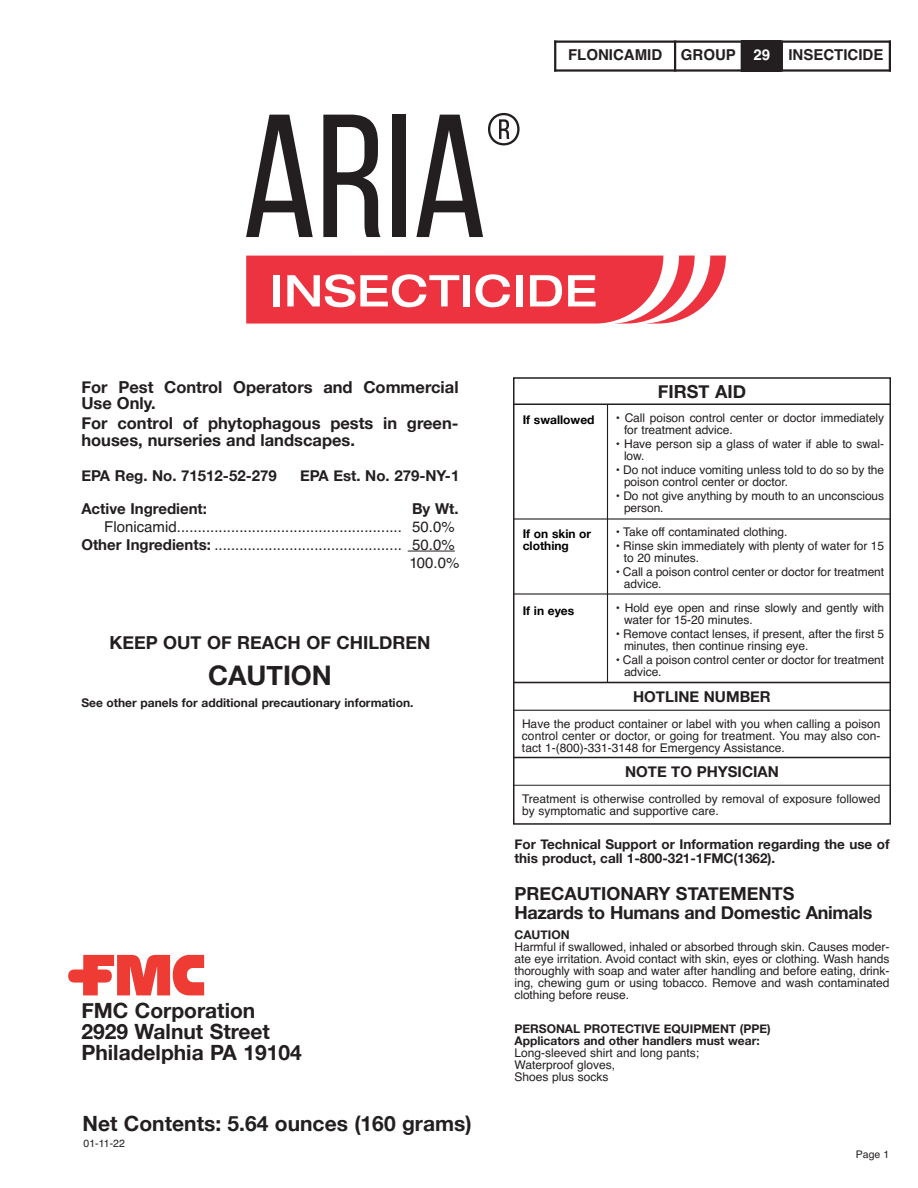
<style>
.page{position:relative;width:918px;height:1188px;background:#fff}
.page>*{position:absolute;margin:0;border:0;box-sizing:border-box;transform-origin:0 0}
.t1{font:700 27px "Helvetica Neue";color:#231f20}
.t2{font:700 21px/21px "Helvetica Neue";color:#231f20}
.t3{font:700 18px/18.6px "Helvetica Neue";color:#231f20}
.t4{font:700 16.5px/16.5px "Helvetica Neue";color:#231f20}
.t5{font:15px "Helvetica";color:#231f20}
.t6{font:700 15px "Helvetica Neue";color:#231f20}
.t7{font:700 15px "Helvetica";color:#231f20}
.t8{font:700 13.5px/14.1px "Helvetica Neue";color:#231f20}
.t9{font:12px/12px "Helvetica";letter-spacing:-.005em;color:#231f20}
.t10{font:700 12px/12px "Helvetica Neue";color:#231f20}
.t11{font:700 12px/12px "Helvetica Neue";color:#000}
.t12{font:10.5px "Helvetica";color:#231f20}
.s1{color:#fff}
.s2{font-family:"Helvetica Neue";font-weight:700}
</style>
<div class="page">
<hr style="left:408px;top:551px;width:47px;height:1px;background:#231f20">
<div style="left:513px;top:377px;width:378px;height:448px;border:2px solid #231f20"></div>
<hr style="left:513px;top:404px;width:378px;height:1px;background:#231f20">
<hr style="left:607px;top:404px;width:1px;height:278px;background:#231f20">
<hr style="left:513px;top:518px;width:378px;height:2px;background:#231f20">
<hr style="left:513px;top:593px;width:378px;height:2px;background:#231f20">
<hr style="left:513px;top:682px;width:378px;height:1px;background:#231f20">
<hr style="left:513px;top:710px;width:378px;height:1px;background:#231f20">
<hr style="left:513px;top:757px;width:378px;height:1px;background:#231f20">
<hr style="left:513px;top:785px;width:378px;height:1px;background:#231f20">
<svg style="left:246px;top:115px;width:67px;height:122px"></svg>
<svg style="left:323px;top:115px;width:58px;height:122px"></svg>
<div style="left:392px;top:115px;width:14px;height:122px;background:#231f20"></div>
<svg style="left:416px;top:113px;width:104px;height:124px"></svg>
<svg style="left:246px;top:256px;width:480px;height:68px"></svg>
<div style="left:742px;top:40px;width:40px;height:32px;background:#231f20"></div>
<hr style="left:554px;top:40px;width:2px;height:32px;background:#231f20">
<hr style="left:674px;top:40px;width:2px;height:32px;background:#231f20">
<hr style="left:741px;top:40px;width:2px;height:32px;background:#231f20">
<hr style="left:781px;top:40px;width:2px;height:32px;background:#231f20">
<hr style="left:889px;top:40px;width:2px;height:32px;background:#231f20">
<hr style="left:554px;top:40px;width:337px;height:3px;background:#231f20">
<hr style="left:554px;top:69px;width:337px;height:3px;background:#231f20">
<svg style="left:68px;top:955px;width:136px;height:40px"></svg>
<p class="t7" style="left:568px;top:46px;width:317px">FLONICAMID GROUP <span class="s1">29</span> INSECTICIDE</p>
<h3 class="t4" style="left:81px;top:378px;width:379px">For Pest Control Operators and Commercial<br>Use Only.</h3>
<h3 class="t4" style="left:81px;top:415px;width:379px">For control of phytophagous pests in green&shy;houses, nurseries and landscapes.</h3>
<p class="t6" style="left:81px;top:466px;width:197px">EPA Reg. No. 71512-52-279</p>
<p class="t6" style="left:300px;top:466px;width:161px">EPA Est. No. 279-NY-1</p>
<p class="t6" style="left:81px;top:499px;width:127px">Active Ingredient:</p>
<p class="t6" style="left:412px;top:499px;width:48px">By Wt.</p>
<p class="t5" style="left:104px;top:518px;width:352px">Flonicamid...................................................... 50.0%</p>
<p class="t5" style="left:81px;top:536px;width:375px"><span class="s2">Other Ingredients:</span> ............................................. 50.0%</p>
<p class="t5" style="left:409px;top:554px;width:52px">100.0%</p>
<h3 class="t3" style="left:109px;top:633px;width:323px">KEEP OUT OF REACH OF CHILDREN</h3>
<h1 class="t1" style="left:208px;top:658px;width:125px">CAUTION</h1>
<p class="t10" style="left:81px;top:697px;width:334px">See other panels for additional precautionary information.</p>
<h2 class="t2" style="left:81px;top:1000px;width:222px">FMC Corporation<br>2929 Walnut Street<br>Philadelphia PA 19104</h2>
<h2 class="t2" style="left:82px;top:1113px;width:391px">Net Contents: 5.64 ounces (160 grams)</h2>
<p class="t12" style="left:84px;top:1137px;width:43px">01-11-22</p>
<p class="t11" style="left:523px;top:414px;width:73px">If swallowed</p>
<p class="t11" style="left:523px;top:528px;width:70px">If on skin or clothing</p>
<p class="t11" style="left:523px;top:604px;width:53px">If in eyes</p>
<h3 class="t3" style="left:658px;top:382px;width:90px">FIRST AID</h3>
<p class="t9" style="left:624px;top:411px;width:262px;text-indent:-8px">• Call poison control center or doctor immediately for treatment advice.</p>
<p class="t9" style="left:624px;top:438px;width:262px;text-indent:-8px">• Have person sip a glass of water if able to swal&shy;low.</p>
<p class="t9" style="left:624px;top:464px;width:262px;text-indent:-8px">• Do not induce vomiting unless told to do so by the poison control center or doctor.</p>
<p class="t9" style="left:624px;top:490px;width:262px;text-indent:-8px">• Do not give anything by mouth to an unconscious person.</p>
<p class="t9" style="left:616px;top:525px;width:173px">• Take off contaminated clothing.</p>
<p class="t9" style="left:624px;top:540px;width:262px;text-indent:-8px">• Rinse skin immediately with plenty of water for 15 to 20 minutes.</p>
<p class="t9" style="left:624px;top:566px;width:262px;text-indent:-8px">• Call a poison control center or doctor for treatment advice.</p>
<p class="t9" style="left:624px;top:602px;width:262px;text-indent:-8px">• Hold eye open and rinse slowly and gently with water for 15-20 minutes.</p>
<p class="t9" style="left:624px;top:628px;width:262px;text-indent:-8px">• Remove contact lenses, if present, after the first 5 minutes, then continue rinsing eye.</p>
<p class="t9" style="left:624px;top:654px;width:262px;text-indent:-8px">• Call a poison control center or doctor for treatment advice.</p>
<p class="t6" style="left:633px;top:687px;width:139px">HOTLINE NUMBER</p>
<p class="t9" style="left:522px;top:717px;width:360px;text-align:justify">Have the product container or label with you when calling a poison control center or doctor, or going for treatment. You may also con&shy;tact 1-(800)-331-3148 for Emergency Assistance.</p>
<p class="t9" style="left:522px;top:792px;width:360px">Treatment is otherwise controlled by removal of exposure followed by symptomatic and supportive care.</p>
<p class="t8" style="left:514px;top:837px;width:376px">For Technical Support or Information regarding the use of this product, call 1-800-321-1FMC(1362).</p>
<h3 class="t3" style="left:514px;top:884px;width:359px">PRECAUTIONARY STATEMENTS<br>Hazards to Humans and Domestic Animals</h3>
<p class="t10" style="left:514px;top:928px;width:57px">CAUTION</p>
<p class="t9" style="left:514px;top:941px;width:377px;text-align:justify">Harmful if swallowed, inhaled or absorbed through skin. Causes moder&shy;ate eye irritation. Avoid contact with skin, eyes or clothing. Wash hands thoroughly with soap and water after handling and before eating, drink&shy;ing, chewing gum or using tobacco. Remove and wash contaminated clothing before reuse.</p>
<p class="t10" style="left:515px;top:1022px;width:258px">PERSONAL PROTECTIVE EQUIPMENT (PPE)<br>Applicators and other handlers must wear:</p>
<p class="t9" style="left:515px;top:1046px;width:186px">Long-sleeved shirt and long pants;<br>Waterproof gloves,<br>Shoes plus socks</p>
<p class="t6" style="left:625px;top:762px;width:155px">NOTE TO PHYSICIAN</p>
<p class="t12" style="left:856px;top:1148px;width:35px">Page 1</p>
</div>
